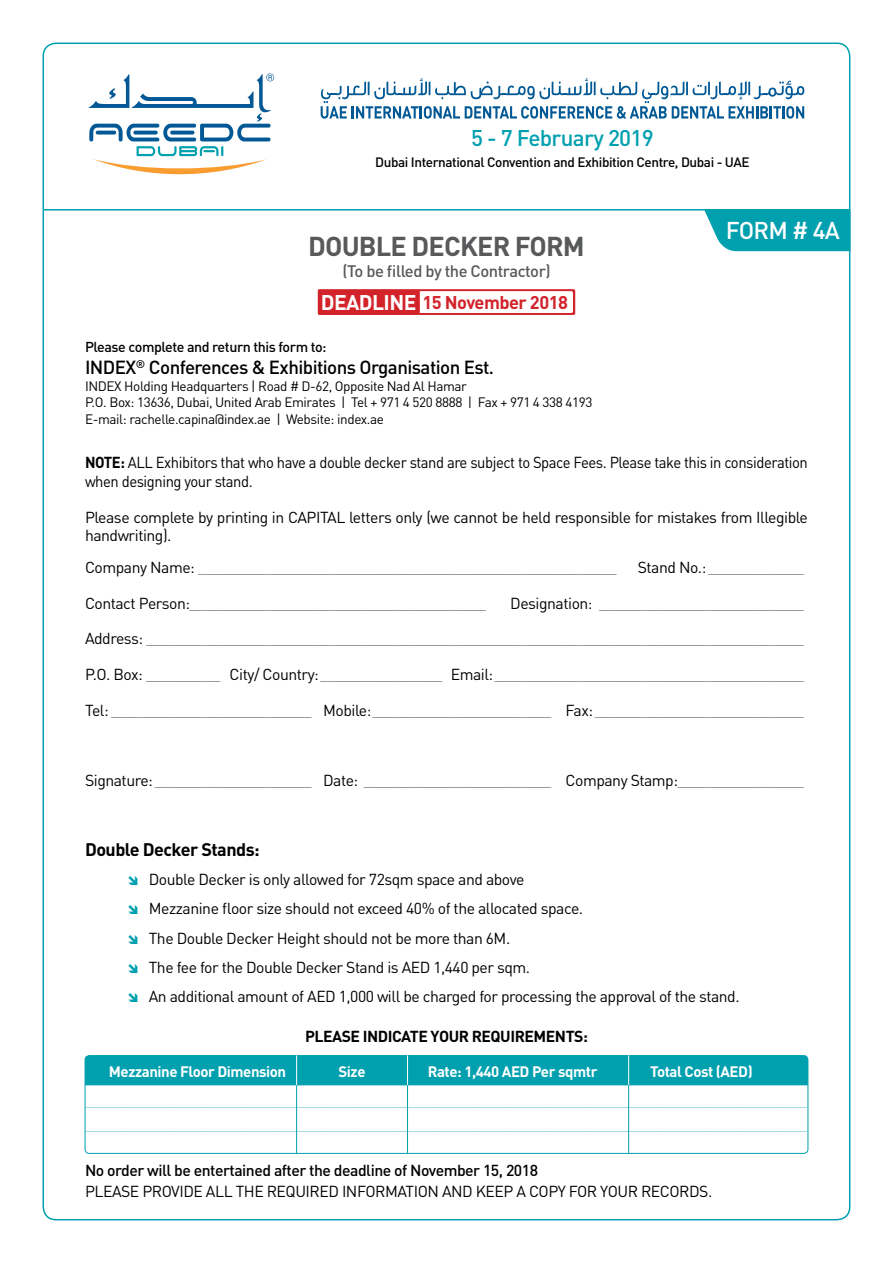
<style>
.page{position:relative;width:893px;height:1263px;background:#fff}
.page>*{position:absolute;margin:0;border:0;box-sizing:border-box;transform-origin:0 0}
.t1{font:700 27px "DIN";letter-spacing:-.03em;color:#58595b}
.t2{font:500 24px "DIN";letter-spacing:-.03em;color:#fff}
.t3{font:500 22.5px "DIN";letter-spacing:-.03em;color:#00a0af}
.t4{font:500 18.75px "DIN";letter-spacing:-.03em;color:#000}
.t5{font:700 18.15px "DIN";letter-spacing:-.03em;color:#d2232a}
.t6{font:700 18px "DIN";letter-spacing:-.03em;color:#000}
.t7{font:500 16.5px "DIN";letter-spacing:-.03em;color:#58595b}
.t8{font:15.75px/29.4px "DIN";letter-spacing:-.03em;color:#000}
.t9{font:15.75px/18.8px "DIN";letter-spacing:-.03em;color:#000;scale:.94 1}
.t10{font:500 15.75px "DIN";letter-spacing:-.03em;color:#000}
.t11{font:700 15.75px "DIN";letter-spacing:-.03em;color:#000}
.t12{font:700 15px "DIN";letter-spacing:-.03em;color:#fff}
.t13{font:500 14.25px "DIN";letter-spacing:-.03em;color:#000}
.t14{font:13.5px/16.5px "DIN";letter-spacing:-.03em;color:#000}
.t15{font:500 13.5px "DIN";letter-spacing:-.03em;color:#000}
.t16{font:300 9px "DIN";color:#000}
.t17{font:300 9px "DIN";color:#00a0af}
.s1{font-size:21px;color:#fff}
.s2{font-weight:700}
.s3{font-weight:400;font-size:15.75px}
</style>
<div class="page">
<svg style="left:704px;top:210px;width:146px;height:41px;background:#12a6b4"></svg>
<svg style="left:89px;top:74px;width:185px;height:101px"></svg>
<svg style="left:321px;top:78px;width:483px;height:41px"></svg>
<hr style="left:44px;top:209px;width:805px;height:1px;background:#00a0af">
<div style="left:318px;top:289px;width:257px;height:26px;background:#d2232a;border-radius:2px"></div>
<div style="left:420px;top:291px;width:153px;height:22px;background:#fff"></div>
<div style="left:85px;top:1055px;width:723px;height:30px;background:#00a0af"></div>
<div style="left:85px;top:1055px;width:723px;height:99px;border:1px solid #00a0af;border-radius:4px"></div>
<hr style="left:296px;top:1084px;width:1px;height:69px;background:#00a0af">
<hr style="left:407px;top:1084px;width:1px;height:69px;background:#00a0af">
<hr style="left:628px;top:1084px;width:1px;height:69px;background:#00a0af">
<hr style="left:296px;top:1055px;width:1px;height:30px;background:#fff">
<hr style="left:407px;top:1055px;width:1px;height:30px;background:#fff">
<hr style="left:628px;top:1055px;width:1px;height:30px;background:#fff">
<h3 class="t3" style="left:471px;top:124px;width:184px">5 - 7 February 2019</h3>
<h3 class="t15" style="left:375px;top:154px;width:376px">Dubai International Convention and Exhibition Centre, Dubai - UAE</h3>
<h1 class="t1" style="left:308px;top:229px;width:278px">DOUBLE DECKER FORM</h1>
<h3 class="t7" style="left:342px;top:261px;width:210px">(To be filled by the Contractor)</h3>
<h3 class="t5" style="left:321px;top:291px;width:249px"><span class="s1">DEADLINE</span> 15 November 2018</h3>
<h2 class="t2" style="left:726px;top:215px;width:115px">FORM # 4A</h2>
<h3 class="t13" style="left:85px;top:338px;width:243px">Please complete and return this form to:</h3>
<h3 class="t4" style="left:85px;top:355px;width:411px">INDEX<sup>®</sup> Conferences &amp; Exhibitions Organisation Est.</h3>
<h3 class="t14" style="left:85px;top:377px;width:509px">INDEX Holding Headquarters | Road # D-62, Opposite Nad Al Hamar<br>P.O. Box: 13636, Dubai, United Arab Emirates | Tel + 971 4 520 8888 | Fax + 971 4 338 4193<br>E-mail: rachelle.capina@index.ae | Website: index.ae</h3>
<h3 class="t9" style="left:85px;top:453px;width:770px"><span class="s2">NOTE:</span> ALL Exhibitors that who have a double decker stand are subject to Space Fees. Please take this in consideration when designing your stand.</h3>
<h3 class="t8" style="left:85px;top:507px;width:724px;line-height:18.8px">Please complete by printing in CAPITAL letters only (we cannot be held responsible for mistakes from Illegible handwriting).</h3>
<p class="t16" style="left:85px;top:564px;width:533px"><span class="s3">Company Name:</span> _________________________________________________________________________________________________</p>
<p class="t16" style="left:638px;top:564px;width:168px"><span class="s3">Stand No.:</span>_______________________</p>
<p class="t16" style="left:85px;top:600px;width:403px"><span class="s3">Contact Person:</span>____________________________________________________________________</p>
<p class="t16" style="left:510px;top:600px;width:295px"><span class="s3">Designation:</span> _ _______________________________________________</p>
<p class="t16" style="left:85px;top:636px;width:721px"><span class="s3">Address:</span>_ _______________________________________________________________________________________________________________________________________________________</p>
<p class="t16" style="left:85px;top:671px;width:721px"><span class="s3">P.O. Box:</span> __________________ <span class="s3">City/ Country:</span>_____________________________ <span class="s3">Email:</span>________________________________________________________________________</p>
<p class="t16" style="left:85px;top:707px;width:721px"><span class="s3">Tel:</span>_______________________________________________ <span class="s3">Mobile:</span>__________________________________________ <span class="s3">Fax:</span>_________________________________________________</p>
<p class="t16" style="left:85px;top:777px;width:721px"><span class="s3">Signature:</span>_____________________________________ <span class="s3">Date:</span> ____________________________________________ <span class="s3">Company Stamp:</span>_____________________________</p>
<h3 class="t6" style="left:85px;top:837px;width:176px">Double Decker Stands:</h3>
<p class="t8" style="left:149px;top:864px;width:592px">Double Decker is only allowed for 72sqm space and above<br>Mezzanine floor size should not exceed 40% of the allocated space.<br>The Double Decker Height should not be more than 6M.<br>The fee for the Double Decker Stand is AED 1,440 per sqm.<br>An additional amount of AED 1,000 will be charged for processing the approval of the stand.</p>
<h3 class="t11" style="left:305px;top:1026px;width:284px">PLEASE INDICATE YOUR REQUIREMENTS:</h3>
<h3 class="t12" style="left:109px;top:1061px;width:179px">Mezzanine Floor Dimension</h3>
<h3 class="t12" style="left:339px;top:1061px;width:29px">Size</h3>
<h3 class="t12" style="left:428px;top:1061px;width:171px">Rate: 1,440 AED Per sqmtr</h3>
<h3 class="t12" style="left:650px;top:1061px;width:104px">Total Cost (AED)</h3>
<p class="t17" style="left:85px;top:1097px;width:723px">____________________________________________________________________________________________________________________________________________________________</p>
<h3 class="t10" style="left:85px;top:1160px;width:455px">No order will be entertained after the deadline of November 15, 2018</h3>
<h3 class="t8" style="left:85px;top:1176px;width:629px">PLEASE PROVIDE ALL THE REQUIRED INFORMATION AND KEEP A COPY FOR YOUR RECORDS.</h3>
</div>
